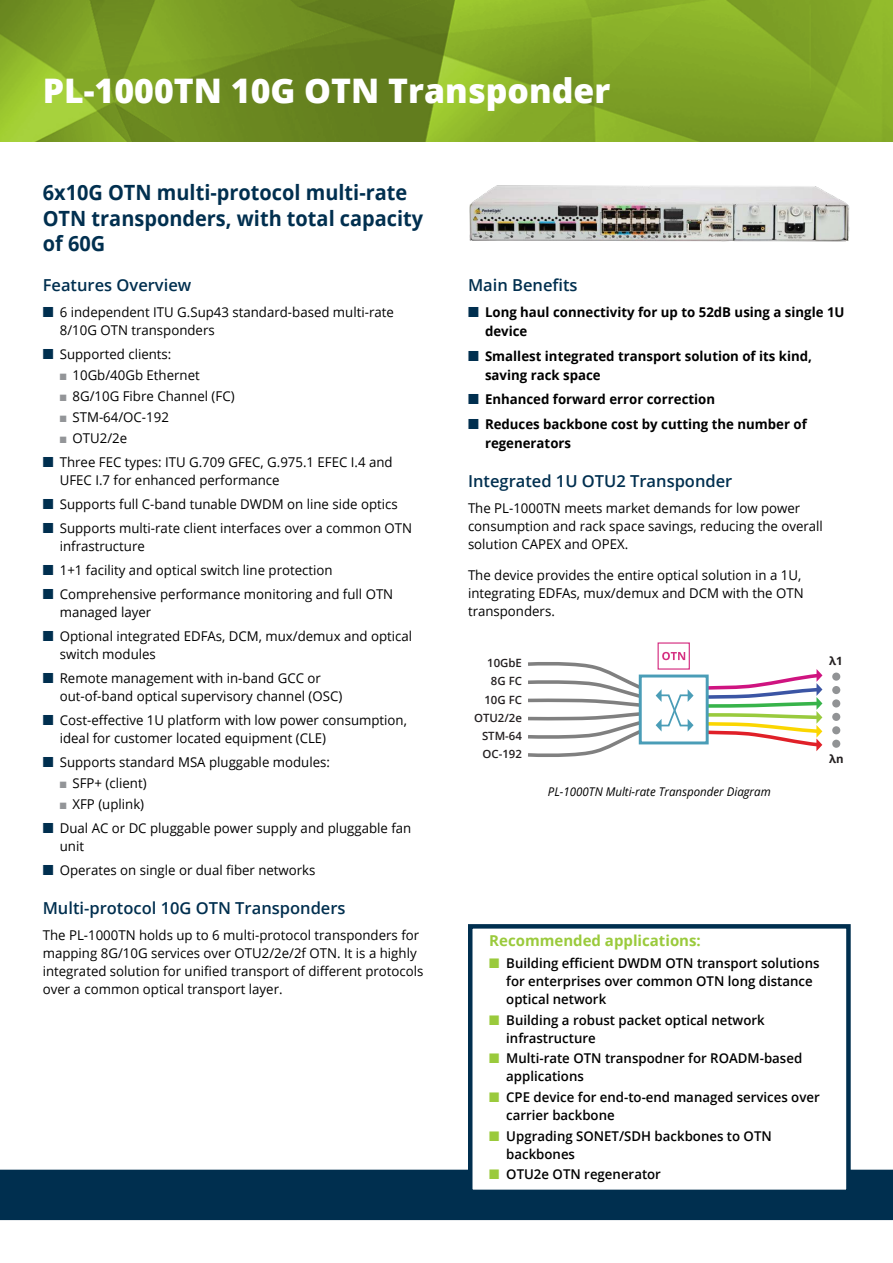
<style>
.page{position:relative;width:893px;height:1263px;background:#fff}
.page>*{position:absolute;margin:0;border:0;box-sizing:border-box;transform-origin:0 0}
.t1{font:800 33.75px "Open Sans";color:#fff}
.t2{font:700 21px/25.5px "Open Sans";color:#002f4f;scale:.95 1}
.t3{font:600 16.5px "Open Sans";color:#002f4f}
.t4{font:700 15px "Open Sans";color:#9aca3c}
.t5{font:13.5px/18px "Open Sans";color:#000}
.t6{font:600 13.5px/18px "Open Sans";color:#000}
.t7{font:700 13.5px/18.8px "Open Sans";color:#000}
.t8{font:italic 12px "Open Sans";color:#000;scale:.96 1}
.t9{font:600 11.4px/18.1px "Open Sans";color:#231f20;text-align:right}
.t10{font:700 11.4px "Open Sans";color:#231f20}
</style>
<div class="page">
<div style="left:0;top:1170px;width:893px;height:50px;background:#002f4f"></div>
<img style="left:0;top:0;width:893px;height:142px">
<div style="left:468px;top:924px;width:383px;height:270px;background:#fff;border:4px solid #002f4f"></div>
<div style="left:832px;top:672px;width:8px;height:9px;background:#919395;border-radius:50%"></div>
<div style="left:832px;top:686px;width:8px;height:8px;background:#919395;border-radius:50%"></div>
<div style="left:832px;top:699px;width:8px;height:8px;background:#919395;border-radius:50%"></div>
<div style="left:832px;top:713px;width:8px;height:8px;background:#919395;border-radius:50%"></div>
<div style="left:832px;top:726px;width:8px;height:8px;background:#919395;border-radius:50%"></div>
<div style="left:832px;top:740px;width:8px;height:8px;background:#919395;border-radius:50%"></div>
<svg style="left:528px;top:662px;width:120px;height:95px"></svg>
<svg style="left:700px;top:669px;width:123px;height:82px"></svg>
<div style="left:640px;top:676px;width:67px;height:67px;background:#fff"></div>
<div style="left:639px;top:674px;width:70px;height:70px;border:3px solid #4a9db7"></div>
<svg style="left:656px;top:689px;width:37px;height:42px"></svg>
<div style="left:657px;top:642px;width:33px;height:28px;border:1px solid #d53082"></div>
<svg style="left:662px;top:652px;width:23px;height:8px"></svg>
<img style="left:469px;top:185px;width:381px;height:57px">
<h1 class="t1" style="left:43px;top:65px;width:569px">PL-1000TN 10G OTN Transponder</h1>
<h2 class="t2" style="left:43px;top:179px;width:402px">6x10G OTN multi-protocol multi-rate<br>OTN transponders, with total capacity of 60G</h2>
<p class="t3" style="left:43px;top:274px;width:150px">Features Overview</p>
<p class="t5" style="left:60px;top:302px;width:336px">6 independent ITU G.Sup43 standard-based multi-rate<br>8/10G OTN transponders</p>
<p class="t5" style="left:73px;top:343px;width:164px;line-height:21px;text-indent:-13px">Supported clients:<br>10Gb/40Gb Ethernet<br>8G/10G Fibre Channel (FC)<br>STM-64/OC-192<br>OTU2/2e</p>
<p class="t5" style="left:60px;top:452px;width:334px">Three FEC types: ITU G.709 GFEC, G.975.1 EFEC I.4 and<br>UFEC I.7 for enhanced performance</p>
<p class="t5" style="left:60px;top:491px;width:354px;line-height:24px">Supports full C-band tunable DWDM on line side optics<br>Supports multi-rate client interfaces over a common OTN</p>
<p class="t5" style="left:60px;top:533px;width:335px;line-height:24px">infrastructure<br>1+1 facility and optical switch line protection<br>Comprehensive performance monitoring and full OTN</p>
<p class="t5" style="left:60px;top:599px;width:354px;line-height:24px">managed layer<br>Optional integrated EDFAs, DCM, mux/demux and optical</p>
<p class="t5" style="left:60px;top:641px;width:263px;line-height:24px">switch modules<br>Remote management with in-band GCC or</p>
<p class="t5" style="left:60px;top:683px;width:349px;line-height:24px">out-of-band optical supervisory channel (OSC)<br>Cost-effective 1U platform with low power consumption,</p>
<p class="t5" style="left:60px;top:725px;width:272px;line-height:24px">ideal for customer located equipment (CLE)<br>Supports standard MSA pluggable modules:</p>
<p class="t5" style="left:73px;top:772px;width:76px;line-height:21px">SFP+ (client)<br>XFP (uplink)</p>
<p class="t5" style="left:60px;top:818px;width:353px">Dual AC or DC pluggable power supply and pluggable fan unit</p>
<p class="t5" style="left:60px;top:860px;width:257px">Operates on single or dual fiber networks</p>
<p class="t3" style="left:43px;top:896px;width:304px">Multi-protocol 10G OTN Transponders</p>
<p class="t5" style="left:43px;top:925px;width:382px">The PL-1000TN holds up to 6 multi-protocol transponders for mapping 8G/10G services over OTU2/2e/2f OTN. It is a highly integrated solution for unified transport of different protocols over a common optical transport layer.</p>
<p class="t3" style="left:468px;top:274px;width:111px">Main Benefits</p>
<p class="t7" style="left:485px;top:303px;width:361px">Long haul connectivity for up to 52dB using a single 1U device</p>
<p class="t7" style="left:485px;top:346px;width:329px">Smallest integrated transport solution of its kind, saving rack space</p>
<p class="t7" style="left:485px;top:387px;width:323px;line-height:24.8px">Enhanced forward error correction<br>Reduces backbone cost by cutting the number of</p>
<p class="t7" style="left:485px;top:433px;width:88px">regenerators</p>
<p class="t3" style="left:468px;top:470px;width:266px">Integrated 1U OTU2 Transponder</p>
<p class="t5" style="left:468px;top:499px;width:356px">The PL-1000TN meets market demands for low power consumption and rack space savings, reducing the overall solution CAPEX and OPEX.</p>
<p class="t5" style="left:468px;top:565px;width:337px">The device provides the entire optical solution in a 1U, integrating EDFAs, mux/demux and DCM with the OTN transponders.</p>
<p class="t10" style="left:829px;top:653px;width:15px">λ1</p>
<p class="t9" style="left:474px;top:654px;width:50px">10GbE<br>8G FC<br>10G FC<br>OTU2/2e<br>STM-64<br>OC-192</p>
<p class="t10" style="left:829px;top:750px;width:16px">λn</p>
<p class="t8" style="left:548px;top:783px;width:234px">PL-1000TN Multi-rate Transponder Diagram</p>
<p class="t4" style="left:489px;top:930px;width:213px">Recommended applications:</p>
<p class="t6" style="left:506px;top:954px;width:315px">Building efficient DWDM OTN transport solutions for enterprises over common OTN long distance optical network</p>
<p class="t6" style="left:506px;top:1011px;width:260px">Building a robust packet optical network infrastructure</p>
<p class="t6" style="left:506px;top:1049px;width:297px">Multi-rate OTN transpodner for ROADM-based applications</p>
<p class="t6" style="left:506px;top:1088px;width:315px">CPE device for end-to-end managed services over carrier backbone</p>
<p class="t6" style="left:506px;top:1126px;width:267px">Upgrading SONET/SDH backbones to OTN backbones</p>
<p class="t6" style="left:506px;top:1165px;width:156px">OTU2e OTN regenerator</p>
</div>
